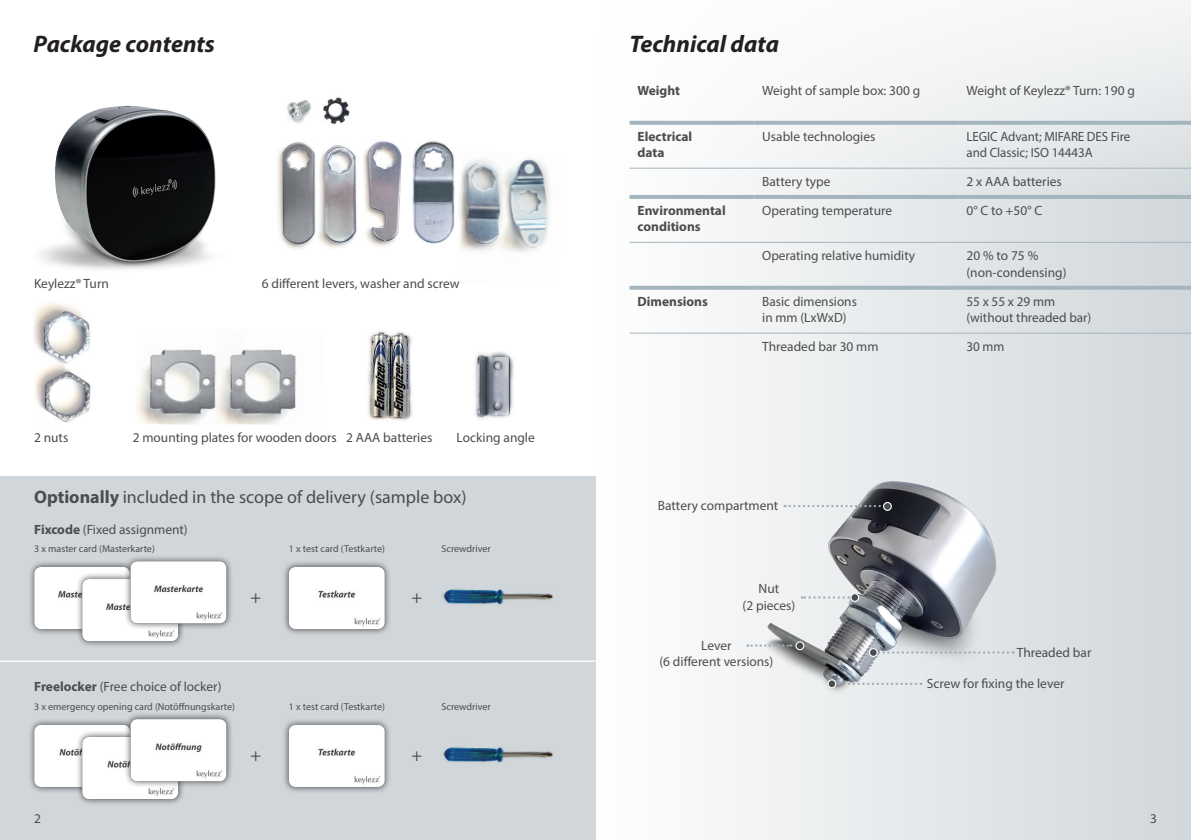
<style>
.page{position:relative;width:1191px;height:840px;background:#fff}
.page>*{position:absolute;margin:0;border:0;box-sizing:border-box;transform-origin:0 0}
.t1{font:italic 700 24px "Myriad Pro";color:#231f20}
.t2{font:18px "Myriad Pro";color:#4b4c4d}
.t3{font:13.4px/16px "Myriad Pro";color:#4b4c4d}
.t4{font:700 13.4px/16px "Myriad Pro";color:#4b4c4d}
.t5{font:10px "Myriad Pro";color:#4b4c4d}
.s1{font-weight:700}
</style>
<div class="page">
<div style="left:0;top:476px;width:595px;height:363px;background:#d0d6da"></div>
<svg style="left:595px;top:0;width:596px;height:839px"></svg>
<img style="left:727px;top:476px;width:293px;height:235px">
<svg style="left:784px;top:504px;width:99px;height:3px"></svg>
<svg style="left:883px;top:502px;width:8px;height:8px"></svg>
<div style="left:883px;top:501px;width:9px;height:9px;border:1px solid #fff;border-radius:50%"></div>
<svg style="left:802px;top:596px;width:47px;height:2px"></svg>
<svg style="left:851px;top:593px;width:7px;height:8px"></svg>
<div style="left:850px;top:592px;width:9px;height:9px;border:1px solid #fff;border-radius:50%"></div>
<svg style="left:747px;top:644px;width:44px;height:2px"></svg>
<div style="left:796px;top:641px;width:7px;height:8px;background:#4b4c4d;border-radius:50%"></div>
<div style="left:795px;top:641px;width:9px;height:9px;border:1px solid #fff;border-radius:50%"></div>
<svg style="left:877px;top:651px;width:136px;height:2px"></svg>
<svg style="left:869px;top:648px;width:8px;height:8px"></svg>
<div style="left:869px;top:647px;width:8px;height:9px;border:1px solid #fff;border-radius:50%"></div>
<svg style="left:836px;top:682px;width:85px;height:2px"></svg>
<div style="left:828px;top:679px;width:7px;height:8px;background:#4b4c4d;border-radius:50%"></div>
<div style="left:827px;top:679px;width:9px;height:9px;border:1px solid #fff;border-radius:50%"></div>
<img style="left:368px;top:330px;width:44px;height:91px">
<img style="left:34px;top:303px;width:57px;height:120px">
<img style="left:475px;top:352px;width:39px;height:67px">
<img style="left:243px;top:349px;width:53px;height:76px">
<img style="left:136px;top:349px;width:107px;height:76px">
<img style="left:277px;top:141px;width:115px;height:108px">
<img style="left:469px;top:159px;width:81px;height:93px">
<img style="left:392px;top:140px;width:77px;height:110px">
<img style="left:302px;top:97px;width:82px;height:51px">
<img style="left:277px;top:97px;width:61px;height:46px">
<img style="left:41px;top:105px;width:175px;height:165px">
<hr style="left:629px;top:242px;width:125px;height:1px;background:#a4b5be">
<hr style="left:754px;top:242px;width:204px;height:1px;background:#a4b5be">
<hr style="left:958px;top:242px;width:199px;height:1px;background:#a4b5be">
<hr style="left:1157px;top:242px;width:34px;height:1px;background:#a4b5be">
<hr style="left:629px;top:168px;width:125px;height:1px;background:#a4b5be">
<hr style="left:754px;top:168px;width:204px;height:1px;background:#a4b5be">
<hr style="left:958px;top:168px;width:199px;height:1px;background:#a4b5be">
<hr style="left:1157px;top:168px;width:34px;height:1px;background:#a4b5be">
<hr style="left:629px;top:195px;width:125px;height:4px;background:#a4b5be">
<hr style="left:754px;top:195px;width:204px;height:4px;background:#a4b5be">
<hr style="left:958px;top:195px;width:199px;height:4px;background:#a4b5be">
<hr style="left:1157px;top:195px;width:34px;height:4px;background:#a4b5be">
<svg style="left:629px;top:285px;width:125px;height:4px"></svg>
<svg style="left:754px;top:285px;width:204px;height:4px"></svg>
<svg style="left:958px;top:285px;width:199px;height:4px"></svg>
<svg style="left:1157px;top:285px;width:34px;height:4px"></svg>
<svg style="left:629px;top:121px;width:125px;height:4px"></svg>
<svg style="left:754px;top:121px;width:204px;height:4px"></svg>
<svg style="left:958px;top:121px;width:199px;height:4px"></svg>
<svg style="left:1157px;top:121px;width:34px;height:4px"></svg>
<hr style="left:629px;top:332px;width:125px;height:1px;background:#a4b5be">
<hr style="left:754px;top:332px;width:204px;height:1px;background:#a4b5be">
<hr style="left:958px;top:332px;width:199px;height:1px;background:#a4b5be">
<hr style="left:1157px;top:332px;width:34px;height:1px;background:#a4b5be">
<div style="left:282px;top:560px;width:110px;height:75px;background:#231f20;opacity:.75"></div>
<img style="left:289px;top:566px;width:96px;height:62px">
<div style="left:282px;top:717px;width:110px;height:76px;background:#231f20;opacity:.75"></div>
<img style="left:289px;top:724px;width:96px;height:62px">
<img style="left:443px;top:589px;width:110px;height:16px">
<img style="left:443px;top:747px;width:110px;height:16px">
<div style="left:28px;top:560px;width:109px;height:75px;background:#231f20;opacity:.75"></div>
<img style="left:34px;top:566px;width:90px;height:62px">
<div style="left:28px;top:717px;width:109px;height:76px;background:#231f20;opacity:.75"></div>
<img style="left:34px;top:724px;width:90px;height:62px">
<div style="left:76px;top:572px;width:109px;height:75px;background:#231f20;opacity:.75"></div>
<img style="left:82px;top:578px;width:96px;height:63px">
<div style="left:76px;top:730px;width:109px;height:75px;background:#231f20;opacity:.75"></div>
<img style="left:82px;top:736px;width:96px;height:62px">
<div style="left:124px;top:554px;width:109px;height:76px;background:#231f20;opacity:.75"></div>
<img style="left:130px;top:561px;width:96px;height:62px">
<div style="left:124px;top:712px;width:109px;height:75px;background:#231f20;opacity:.75"></div>
<img style="left:130px;top:718px;width:96px;height:62px">
<hr style="left:0;top:660px;width:595px;height:1px;background:#fff">
<h1 class="t1" style="left:34px;top:28px;width:183px">Package contents</h1>
<p class="t3" style="left:34px;top:275px;width:76px">Keylezz® Turn</p>
<p class="t3" style="left:262px;top:275px;width:199px">6 different levers, washer and screw</p>
<p class="t3" style="left:34px;top:429px;width:36px">2 nuts</p>
<p class="t3" style="left:133px;top:429px;width:206px">2 mounting plates for wooden doors</p>
<p class="t3" style="left:456px;top:429px;width:80px">Locking angle</p>
<p class="t3" style="left:346px;top:429px;width:88px">2 AAA batteries</p>
<h2 class="t2" style="left:34px;top:485px;width:434px"><span class="s1">Optionally</span> included in the scope of delivery (sample box)</h2>
<p class="t3" style="left:34px;top:521px;width:155px"><span class="s1">Fixcode</span> (Fixed assignment)</p>
<p class="t5" style="left:34px;top:542px;width:122px">3 x master card (Masterkarte)</p>
<h2 class="t2" style="left:250px;top:586px;width:12px">+</h2>
<p class="t5" style="left:289px;top:542px;width:98px">1 x test card (Testkarte)</p>
<h2 class="t2" style="left:411px;top:586px;width:12px">+</h2>
<p class="t5" style="left:441px;top:542px;width:51px">Screwdriver</p>
<p class="t3" style="left:34px;top:677px;width:189px"><span class="s1">Freelocker</span> (Free choice of locker)</p>
<p class="t5" style="left:34px;top:700px;width:202px">3 x emergency opening card (Notöffnungskarte)</p>
<h2 class="t2" style="left:250px;top:743px;width:12px">+</h2>
<p class="t3" style="left:34px;top:809px;width:8px">2</p>
<p class="t5" style="left:289px;top:700px;width:98px">1 x test card (Testkarte)</p>
<h2 class="t2" style="left:411px;top:743px;width:12px">+</h2>
<p class="t5" style="left:441px;top:700px;width:51px">Screwdriver</p>
<h1 class="t1" style="left:629px;top:28px;width:151px">Technical data</h1>
<p class="t4" style="left:637px;top:82px;width:44px">Weight</p>
<p class="t3" style="left:762px;top:83px;width:159px">Weight of sample box: 300 g</p>
<p class="t3" style="left:966px;top:83px;width:170px">Weight of Keylezz® Turn: 190 g</p>
<p class="t4" style="left:637px;top:128px;width:56px">Electrical data</p>
<p class="t3" style="left:762px;top:128px;width:115px">Usable technologies</p>
<p class="t3" style="left:966px;top:128px;width:165px">LEGIC Advant; MIFARE DES Fire and Classic; ISO 14443A</p>
<p class="t3" style="left:762px;top:173px;width:70px">Battery type</p>
<p class="t3" style="left:966px;top:173px;width:97px">2 x AAA batteries</p>
<p class="t4" style="left:637px;top:202px;width:90px">Environmental conditions</p>
<p class="t3" style="left:762px;top:202px;width:131px">Operating temperature</p>
<p class="t3" style="left:966px;top:202px;width:77px">0° C to +50° C</p>
<p class="t3" style="left:762px;top:247px;width:154px">Operating relative humidity</p>
<p class="t3" style="left:966px;top:247px;width:101px">20 % to 75 % (non-condensing)</p>
<p class="t4" style="left:637px;top:293px;width:72px">Dimensions</p>
<p class="t3" style="left:762px;top:293px;width:96px">Basic dimensions in mm (LxWxD)</p>
<p class="t3" style="left:966px;top:293px;width:126px">55 x 55 x 29 mm (without threaded bar)</p>
<p class="t3" style="left:762px;top:338px;width:118px">Threaded bar 30 mm</p>
<p class="t3" style="left:966px;top:338px;width:40px">30 mm</p>
<p class="t3" style="left:658px;top:497px;width:122px">Battery compartment</p>
<p class="t3" style="left:742px;top:580px;width:54px;text-align:center">Nut<br>(2 pieces)</p>
<p class="t3" style="left:659px;top:636px;width:115px;text-align:center">Lever<br>(6 different versions)</p>
<p class="t3" style="left:1016px;top:643px;width:76px">Threaded bar</p>
<p class="t3" style="left:927px;top:675px;width:139px">Screw for fixing the lever</p>
<p class="t3" style="left:1150px;top:809px;width:8px">3</p>
</div>
